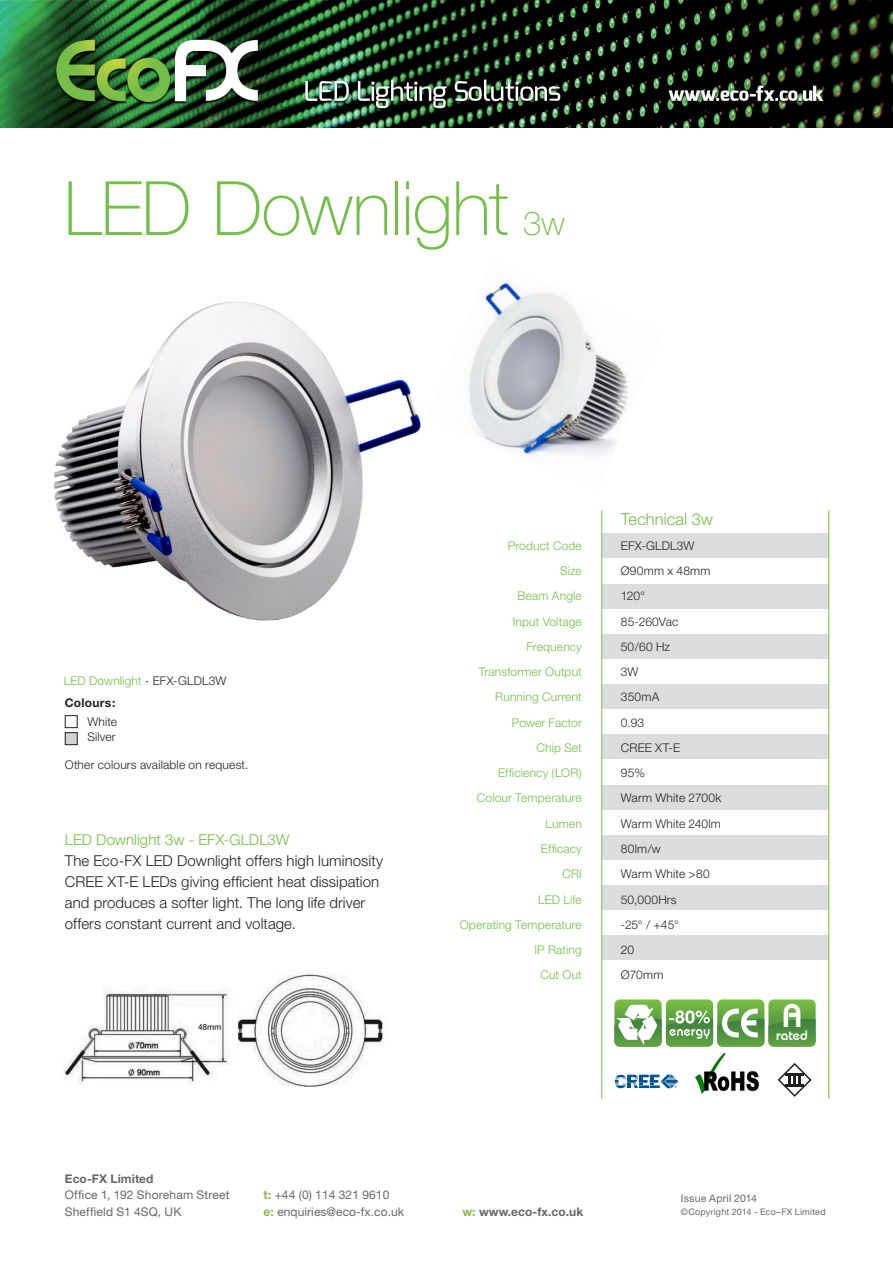
<style>
.page{position:relative;width:893px;height:1263px;background:#fff}
.page>*{position:absolute;margin:0;border:0;box-sizing:border-box;transform-origin:0 0}
.t1{font:100 75px "Helvetica Neue";letter-spacing:-.015em;color:#71bf44}
.t2{font:100 33px "Helvetica Neue";color:#71bf44}
.t3{font:600 32.85px "Bauhaus IT Cby BT";color:#fff}
.t4{font:300 16.5px "Helvetica Neue";color:#71bf44}
.t5{font:300 15px/21px "Helvetica Neue";letter-spacing:.005em;color:#231f20}
.t6{font:300 15px "Helvetica Neue";letter-spacing:.005em;color:#71bf44}
.t7{font:600 13.5px "Bauhaus IT Cby BT";color:#fff}
.t8{font:300 12px/22px "Helvetica Neue";letter-spacing:.015em;color:#71bf44}
.t9{font:300 12px/15px "Helvetica Neue";letter-spacing:.015em;color:#231f20}
.t10{font:12px/16.5px "Helvetica Neue";letter-spacing:.01em;color:#656767}
.t11{font:700 12px "Helvetica Neue";letter-spacing:.005em;color:#656767}
.t12{font:10.5px "Helvetica Neue";letter-spacing:.02em;color:#656767}
.t13{font:9px "Helvetica Neue";letter-spacing:.02em;color:#656767}
.s1{color:#231f20}
.s2{font-weight:700;color:#231f20}
.s3{font-weight:700;color:#82b840}
.s4{color:#82b840}
</style>
<div class="page">
<img style="left:0;top:0;width:893px;height:127px">
<div style="left:602px;top:584px;width:227px;height:24px;background:#dcdddf"></div>
<div style="left:602px;top:735px;width:227px;height:24px;background:#dcdddf"></div>
<div style="left:602px;top:684px;width:227px;height:24px;background:#dcdddf"></div>
<div style="left:602px;top:835px;width:227px;height:24px;background:#dcdddf"></div>
<div style="left:602px;top:936px;width:227px;height:24px;background:#dcdddf"></div>
<div style="left:602px;top:634px;width:227px;height:24px;background:#dcdddf"></div>
<div style="left:602px;top:785px;width:227px;height:24px;background:#dcdddf"></div>
<div style="left:602px;top:885px;width:227px;height:24px;background:#dcdddf"></div>
<div style="left:602px;top:534px;width:227px;height:24px;background:#dcdddf"></div>
<hr style="left:601px;top:510px;width:1px;height:589px;background:#71bf44">
<hr style="left:828px;top:510px;width:1px;height:589px;background:#71bf44">
<img style="left:63px;top:973px;width:320px;height:114px">
<svg style="left:614px;top:999px;width:202px;height:47px"></svg>
<img style="left:696px;top:1053px;width:62px;height:40px">
<svg style="left:777px;top:1063px;width:35px;height:34px"></svg>
<svg style="left:615px;top:1074px;width:63px;height:14px"></svg>
<img style="left:53px;top:302px;width:368px;height:319px">
<div style="left:65px;top:715px;width:13px;height:13px;border:1px solid #231f20"></div>
<div style="left:65px;top:733px;width:12px;height:12px;background:#d1d2d4"></div>
<div style="left:65px;top:732px;width:13px;height:13px;border:1px solid #231f20"></div>
<img style="left:469px;top:281px;width:159px;height:174px">
<h1 class="t1" style="left:64px;top:165px;width:446px">LED Downlight</h1>
<h2 class="t2" style="left:523px;top:204px;width:43px">3w</h2>
<h3 class="t4" style="left:621px;top:509px;width:94px">Technical 3w</h3>
<p class="t8" style="left:64px;top:670px;width:164px">LED Downlight <span class="s1">- EFX-GLDL3W<br></span><span class="s2">Colours:</span></p>
<p class="t9" style="left:87px;top:714px;width:31px">White<br>Silver</p>
<p class="t9" style="left:65px;top:757px;width:185px">Other colours available on request.</p>
<p class="t6" style="left:65px;top:831px;width:226px">LED Downlight 3w - EFX-GLDL3W</p>
<p class="t5" style="left:65px;top:850px;width:320px">The Eco-FX LED Downlight offers high luminosity CREE XT-E LEDs giving efficient heat dissipation and produces a softer light. The long life driver offers constant current and voltage.</p>
<p class="t11" style="left:65px;top:1171px;width:90px">Eco-FX Limited</p>
<p class="t10" style="left:65px;top:1187px;width:166px">Office 1, 192 Shoreham Street<br>Sheffield S1 4SQ, UK</p>
<p class="t10" style="left:264px;top:1187px;width:142px"><span class="s3">t:</span> +44 (0) 114 321 9610<br><span class="s3">e:</span> enquiries@eco-fx.co.uk</p>
<p class="t8" style="left:508px;top:534px;width:76px">Product Code</p>
<p class="t9" style="left:621px;top:538px;width:75px">EFX-GLDL3W</p>
<p class="t8" style="left:560px;top:560px;width:23px">Size</p>
<p class="t9" style="left:621px;top:563px;width:91px">Ø90mm x 48mm</p>
<p class="t8" style="left:517px;top:585px;width:66px">Beam Angle</p>
<p class="t9" style="left:621px;top:588px;width:26px">120°</p>
<p class="t8" style="left:513px;top:610px;width:71px">Input Voltage</p>
<p class="t9" style="left:621px;top:614px;width:59px">85-260Vac</p>
<p class="t8" style="left:526px;top:635px;width:57px">Frequency</p>
<p class="t9" style="left:621px;top:639px;width:51px">50/60 Hz</p>
<p class="t8" style="left:479px;top:661px;width:105px">Transformer Output</p>
<p class="t9" style="left:621px;top:664px;width:19px">3W</p>
<p class="t8" style="left:495px;top:686px;width:88px">Running Current</p>
<p class="t9" style="left:621px;top:689px;width:40px">350mA</p>
<p class="t8" style="left:512px;top:711px;width:71px">Power Factor</p>
<p class="t9" style="left:621px;top:715px;width:25px">0.93</p>
<p class="t8" style="left:536px;top:736px;width:47px">Chip Set</p>
<p class="t9" style="left:621px;top:740px;width:61px">CREE XT-E</p>
<p class="t8" style="left:498px;top:762px;width:85px">Efficiency (LOR)</p>
<p class="t9" style="left:621px;top:765px;width:26px">95%</p>
<p class="t8" style="left:477px;top:787px;width:107px">Colour Temperature</p>
<p class="t9" style="left:621px;top:790px;width:102px">Warm White 2700k</p>
<p class="t8" style="left:546px;top:812px;width:38px">Lumen</p>
<p class="t9" style="left:621px;top:816px;width:102px">Warm White 240lm</p>
<p class="t8" style="left:541px;top:837px;width:42px">Efficacy</p>
<p class="t9" style="left:621px;top:841px;width:41px">80lm/w</p>
<p class="t8" style="left:562px;top:863px;width:21px">CRI</p>
<p class="t9" style="left:621px;top:866px;width:90px">Warm White &gt;80</p>
<p class="t8" style="left:538px;top:888px;width:45px">LED Life</p>
<p class="t9" style="left:621px;top:891px;width:57px">50,000Hrs</p>
<p class="t8" style="left:460px;top:913px;width:124px">Operating Temperature</p>
<p class="t9" style="left:621px;top:917px;width:60px">-25° / +45°</p>
<p class="t8" style="left:534px;top:938px;width:49px">IP Rating</p>
<p class="t9" style="left:621px;top:942px;width:15px">20</p>
<p class="t8" style="left:540px;top:964px;width:43px">Cut Out</p>
<p class="t9" style="left:621px;top:967px;width:44px">Ø70mm</p>
<h3 class="t3" style="left:782px;top:995px;width:22px">A</h3>
<p class="t7" style="left:776px;top:1027px;width:33px">rated</p>
<p class="t11" style="left:462px;top:1204px;width:122px"><span class="s4">w:</span> www.eco-fx.co.uk</p>
<p class="t12" style="left:681px;top:1192px;width:78px">Issue April 2014</p>
<p class="t13" style="left:681px;top:1207px;width:146px">©Copyright 2014 - Eco–FX Limited</p>
</div>
